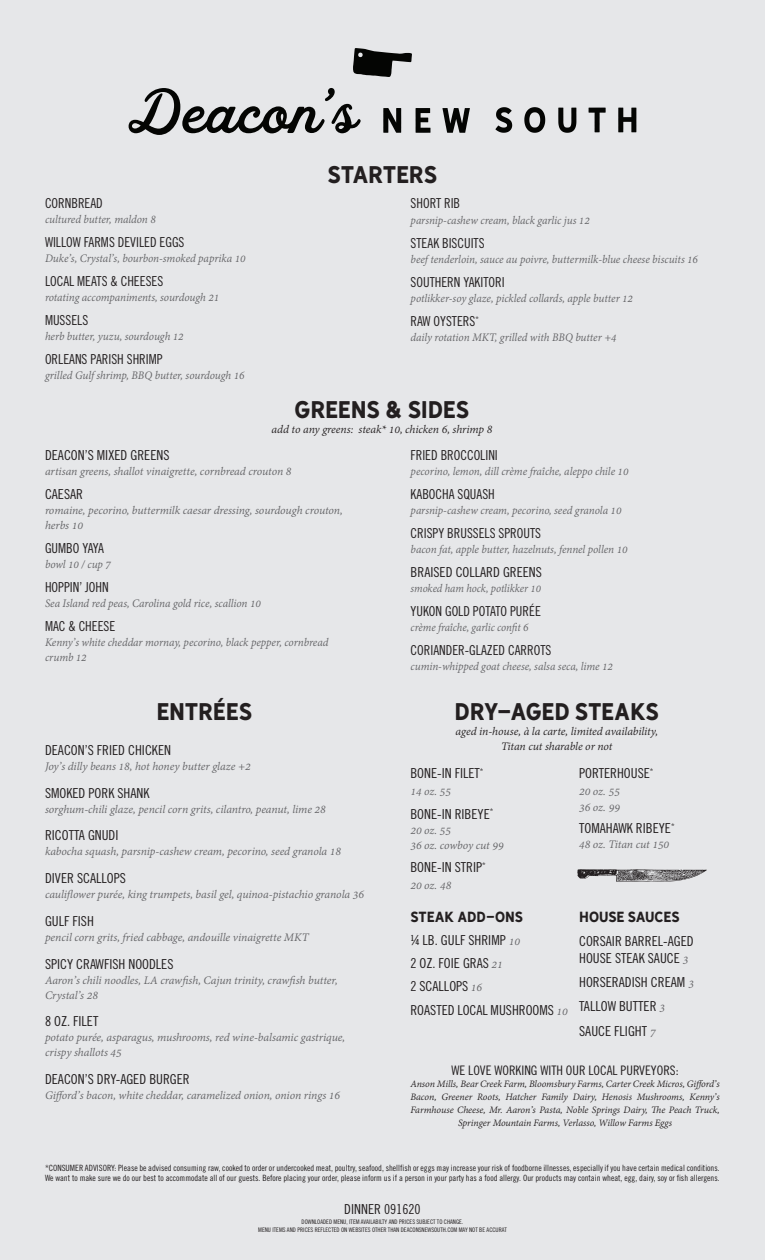
<style>
.page{position:relative;width:765px;height:1260px;background:#e6e7e9}
.page>*{position:absolute;margin:0;border:0;box-sizing:border-box;transform-origin:0 0}
.t1{font:22.5px "Hanley Sans";letter-spacing:-.015em;color:#231f20}
.t2{font:13.75px/23px "Trade Gothic LT Cond Eighteen";color:#231f20}
.t3{font:13.75px "Trade Gothic LT Cond Eighteen";color:#231f20;scale:.96 1}
.t4{font:13.75px "Hanley Sans";letter-spacing:-.01em;color:#231f20}
.t5{font:13.75px "Trade Gothic LT Cond Eighteen";letter-spacing:-.02em;color:#231f20;scale:.96 1}
.t6{font:13.12px "Trade Gothic LT Cond Eighteen";color:#231f20}
.t7{font:italic 12.5px/15px "Adobe Devanagari";letter-spacing:-.005em;color:#636366}
.t8{font:italic 12.5px/15px "Adobe Devanagari";letter-spacing:-.005em;color:#636366;scale:.96 1}
.t9{font:italic 12.5px/15px "Adobe Devanagari";letter-spacing:-.01em;color:#231f20;text-align:center}
.t10{font:italic 12.5px "Adobe Devanagari";letter-spacing:-.005em;color:#636366;scale:.93 1}
.t11{font:italic 10.62px/12.8px "Adobe Devanagari";letter-spacing:-.01em;color:#231f20;text-align:center}
.t12{font:8.62px/10.4px "Trade Gothic LT Cond Eighteen";color:#231f20;text-align:right}
.t13{font:6.25px/7.5px "Trade Gothic LT Cond Eighteen";color:#231f20;text-align:center}
.s1{font-family:"Adobe Devanagari";font-style:italic;font-size:12.5px;color:#636366}
</style>
<div class="page">
<svg style="left:383px;top:108px;width:18px;height:25px"></svg>
<svg style="left:416px;top:108px;width:15px;height:25px"></svg>
<svg style="left:442px;top:108px;width:28px;height:25px"></svg>
<svg style="left:495px;top:107px;width:17px;height:26px"></svg>
<svg style="left:524px;top:107px;width:21px;height:26px"></svg>
<svg style="left:558px;top:108px;width:18px;height:25px"></svg>
<svg style="left:589px;top:108px;width:17px;height:24px"></svg>
<svg style="left:618px;top:108px;width:18px;height:24px"></svg>
<svg style="left:129px;top:88px;width:232px;height:47px"></svg>
<svg style="left:353px;top:48px;width:59px;height:29px"></svg>
<svg style="left:577px;top:869px;width:130px;height:13px"></svg>
<p class="t3" style="left:45px;top:195px;width:62px">CORNBREAD</p>
<p class="t8" style="left:45px;top:213px;width:117px">cultured butter, maldon 8</p>
<p class="t3" style="left:45px;top:234px;width:147px">WILLOW FARMS DEVILED EGGS</p>
<p class="t8" style="left:45px;top:252px;width:210px">Duke’s, Crystal’s, bourbon-smoked paprika 10</p>
<p class="t3" style="left:45px;top:273px;width:125px">LOCAL MEATS &amp; CHEESES</p>
<p class="t8" style="left:45px;top:291px;width:183px">rotating accompaniments, sourdough 21</p>
<p class="t3" style="left:45px;top:312px;width:47px">MUSSELS</p>
<p class="t8" style="left:45px;top:329px;width:146px">herb butter, yuzu, sourdough 12</p>
<p class="t3" style="left:45px;top:350px;width:123px">ORLEANS PARISH SHRIMP</p>
<p class="t8" style="left:45px;top:368px;width:209px">grilled Gulf shrimp, BBQ butter, sourdough 16</p>
<h1 class="t1" style="left:328px;top:160px;width:111px">STARTERS</h1>
<p class="t3" style="left:411px;top:195px;width:53px">SHORT RIB</p>
<p class="t8" style="left:411px;top:214px;width:188px">parsnip-cashew cream, black garlic jus 12</p>
<p class="t3" style="left:411px;top:235px;width:79px">STEAK BISCUITS</p>
<p class="t8" style="left:411px;top:253px;width:301px">beef tenderloin, sauce au poivre, buttermilk-blue cheese biscuits 16</p>
<p class="t3" style="left:411px;top:274px;width:99px">SOUTHERN YAKITORI</p>
<p class="t8" style="left:411px;top:292px;width:233px">potlikker-soy glaze, pickled collards, apple butter 12</p>
<p class="t3" style="left:411px;top:313px;width:73px">RAW OYSTERS<sup>*</sup></p>
<p class="t8" style="left:411px;top:331px;width:216px">daily rotation MKT, grilled with BBQ butter +4</p>
<h1 class="t1" style="left:295px;top:395px;width:176px">GREENS &amp; SIDES</h1>
<p class="t9" style="left:272px;top:423px;width:222px">add to any greens: steak* 10, chicken 6, shrimp 8</p>
<p class="t2" style="left:45px;top:443px;width:126px">DEACON’S MIXED GREENS</p>
<p class="t7" style="left:45px;top:465px;width:248px">artisan greens, shallot vinaigrette, cornbread crouton 8</p>
<p class="t2" style="left:45px;top:482px;width:40px">CAESAR</p>
<p class="t7" style="left:45px;top:504px;width:299px">romaine, pecorino, buttermilk caesar dressing, sourdough crouton, herbs 10</p>
<p class="t5" style="left:45px;top:540px;width:63px">GUMBO YAYA</p>
<p class="t8" style="left:45px;top:558px;width:70px">bowl 10 / cup 7</p>
<p class="t3" style="left:45px;top:579px;width:68px">HOPPIN’ JOHN</p>
<p class="t8" style="left:45px;top:597px;width:226px">Sea Island red peas, Carolina gold rice, scallion 10</p>
<p class="t3" style="left:45px;top:618px;width:75px">MAC &amp; CHEESE</p>
<p class="t8" style="left:45px;top:635px;width:297px">Kenny’s white cheddar mornay, pecorino, black pepper, cornbread crumb 12</p>
<p class="t3" style="left:411px;top:447px;width:92px">FRIED BROCCOLINI</p>
<p class="t8" style="left:411px;top:465px;width:228px">pecorino, lemon, dill crème fraîche, aleppo chile 10</p>
<p class="t3" style="left:411px;top:486px;width:89px">KABOCHA SQUASH</p>
<p class="t8" style="left:411px;top:504px;width:221px">parsnip-cashew cream, pecorino, seed granola 10</p>
<p class="t3" style="left:411px;top:525px;width:137px">CRISPY BRUSSELS SPROUTS</p>
<p class="t8" style="left:411px;top:543px;width:227px">bacon fat, apple butter, hazelnuts, fennel pollen 10</p>
<p class="t2" style="left:411px;top:560px;width:133px">BRAISED COLLARD GREENS</p>
<p class="t10" style="left:411px;top:581px;width:142px">smoked ham hock, potlikker 10</p>
<p class="t3" style="left:411px;top:603px;width:137px">YUKON GOLD POTATO PURÉE</p>
<p class="t10" style="left:411px;top:620px;width:128px">crème fraîche, garlic confit 6</p>
<p class="t3" style="left:411px;top:641px;width:148px">CORIANDER-GLAZED CARROTS</p>
<p class="t8" style="left:411px;top:659px;width:212px">cumin-whipped goat cheese, salsa seca, lime 12</p>
<h1 class="t1" style="left:156px;top:698px;width:97px">ENTRÉES</h1>
<h1 class="t1" style="left:455px;top:698px;width:206px">DRY-AGED STEAKS</h1>
<p class="t9" style="left:456px;top:725px;width:204px">aged in-house, à la carte, limited availability,<br>Titan cut sharable or not</p>
<p class="t2" style="left:410px;top:762px;width:75px">BONE-IN FILET<sup>*</sup></p>
<p class="t7" style="left:410px;top:785px;width:42px">14 oz. 55</p>
<p class="t2" style="left:410px;top:802px;width:84px">BONE-IN RIBEYE<sup>*</sup></p>
<p class="t7" style="left:410px;top:823px;width:95px">20 oz. 55<br>36 oz. cowboy cut 99</p>
<p class="t2" style="left:410px;top:856px;width:77px">BONE-IN STRIP<sup>*</sup></p>
<p class="t7" style="left:410px;top:879px;width:43px">20 oz. 48</p>
<p class="t2" style="left:45px;top:738px;width:127px">DEACON’S FRIED CHICKEN</p>
<p class="t7" style="left:45px;top:760px;width:207px">Joy’s dilly beans 18, hot honey butter glaze +2</p>
<p class="t2" style="left:45px;top:781px;width:106px">SMOKED PORK SHANK</p>
<p class="t7" style="left:45px;top:802px;width:282px">sorghum-chili glaze, pencil corn grits, cilantro, peanut, lime 28</p>
<p class="t2" style="left:45px;top:824px;width:75px">RICOTTA GNUDI</p>
<p class="t7" style="left:45px;top:845px;width:298px">kabocha squash, parsnip-cashew cream, pecorino, seed granola 18</p>
<p class="t2" style="left:45px;top:867px;width:82px">DIVER SCALLOPS</p>
<p class="t7" style="left:45px;top:888px;width:321px">cauliflower purée, king trumpets, basil gel, quinoa-pistachio granola 36</p>
<p class="t2" style="left:45px;top:909px;width:50px">GULF FISH</p>
<p class="t7" style="left:45px;top:931px;width:265px">pencil corn grits, fried cabbage, andouille vinaigrette MKT</p>
<p class="t2" style="left:45px;top:952px;width:130px">SPICY CRAWFISH NOODLES</p>
<p class="t7" style="left:45px;top:973px;width:294px">Aaron’s chili noodles, LA crawfish, Cajun trinity, crawfish butter,<br>Crystal’s 28</p>
<p class="t2" style="left:45px;top:1010px;width:55px">8 OZ. FILET</p>
<p class="t7" style="left:45px;top:1031px;width:302px">potato purée, asparagus, mushrooms, red wine-balsamic gastrique, crispy shallots 45</p>
<p class="t2" style="left:45px;top:1068px;width:146px">DEACON’S DRY-AGED BURGER</p>
<p class="t7" style="left:45px;top:1089px;width:297px">Gifford’s bacon, white cheddar, caramelized onion, onion rings 16</p>
<p class="t2" style="left:579px;top:762px;width:76px">PORTERHOUSE<sup>*</sup></p>
<p class="t7" style="left:579px;top:784px;width:43px;line-height:16.5px">20 oz. 55<br>36 oz. 99</p>
<p class="t2" style="left:579px;top:817px;width:97px">TOMAHAWK RIBEYE<sup>*</sup></p>
<p class="t7" style="left:579px;top:838px;width:92px">48 oz. Titan cut 150</p>
<p class="t4" style="left:579px;top:908px;width:102px">HOUSE SAUCES</p>
<p class="t2" style="left:579px;top:932px;width:116px;line-height:16.9px">CORSAIR BARREL-AGED<br>HOUSE STEAK SAUCE <span class="s1">3</span></p>
<p class="t2" style="left:579px;top:970px;width:116px;line-height:24.2px">HORSERADISH CREAM <span class="s1">3<br></span>TALLOW BUTTER <span class="s1">3<br></span>SAUCE FLIGHT <span class="s1">7</span></p>
<p class="t6" style="left:451px;top:1062px;width:229px">WE LOVE WORKING WITH OUR LOCAL PURVEYORS:</p>
<p class="t11" style="left:410px;top:1079px;width:311px">Anson Mills, Bear Creek Farm, Bloomsbury Farms, Carter Creek Micros, Gifford’s Bacon, Greener Roots, Hatcher Family Dairy, Henosis Mushrooms, Kenny’s Farmhouse Cheese, Mr. Aaron’s Pasta, Noble Springs Dairy, The Peach Truck, Springer Mountain Farms, Verlasso, Willow Farms Eggs</p>
<p class="t4" style="left:410px;top:908px;width:114px">STEAK ADD-ONS</p>
<p class="t2" style="left:410px;top:928px;width:111px">¼ LB. GULF SHRIMP <span class="s1">10<br></span>2 OZ. FOIE GRAS <span class="s1">21<br></span>2 SCALLOPS <span class="s1">16</span></p>
<p class="t2" style="left:410px;top:998px;width:159px">ROASTED LOCAL MUSHROOMS <span class="s1">10</span></p>
<p class="t12" style="left:45px;top:1162px;width:676px">Y: PLEASE BE ADVISED CONSUMING RAW, COOKED TO ORDER OR UNDERCOOKED MEAT, POULTRY, SEAFOOD, SHELLFISH OR EGGS MAY INCREASE YOUR RISK OF FOODBORNE ILLNESSES, ESPECIALLY IF YOU HAVE CERTAIN MEDICAL CONDITIONS.<br>WE WANT TO MAKE SURE WE DO OUR BEST TO ACCOMMODATE ALL OF OUR GUESTS. BEFORE PLACING YOUR ORDER, PLEASE INFORM US IF A PERSON IN YOUR PARTY HAS A FOOD ALLERGY. OUR PRODUCTS MAY CONTAIN WHEAT, EGG, DAIRY, SOY OR FISH ALLERGENS.</p>
<p class="t2" style="left:344px;top:1197px;width:7px">DINNER</p>
<p class="t2" style="left:384px;top:1197px;width:38px">091620</p>
<p class="t13" style="left:258px;top:1218px;width:250px">DOWNLOADED MENU, ITEM AVAILABILTY AND PRICES SUBJECT TO CHANGE.<br>MENU ITEMS AND PRICES REFLECTED ON WEBSITES OTHER THAN DEACONSNEWSOUTH.COM MAY NOT BE ACCURAT</p>
<p class="t12" style="left:45px;top:1162px;width:14px">*CONSUMER</p>
<p class="t12" style="left:85px;top:1162px;width:5px">ADVISOR</p>
</div>
